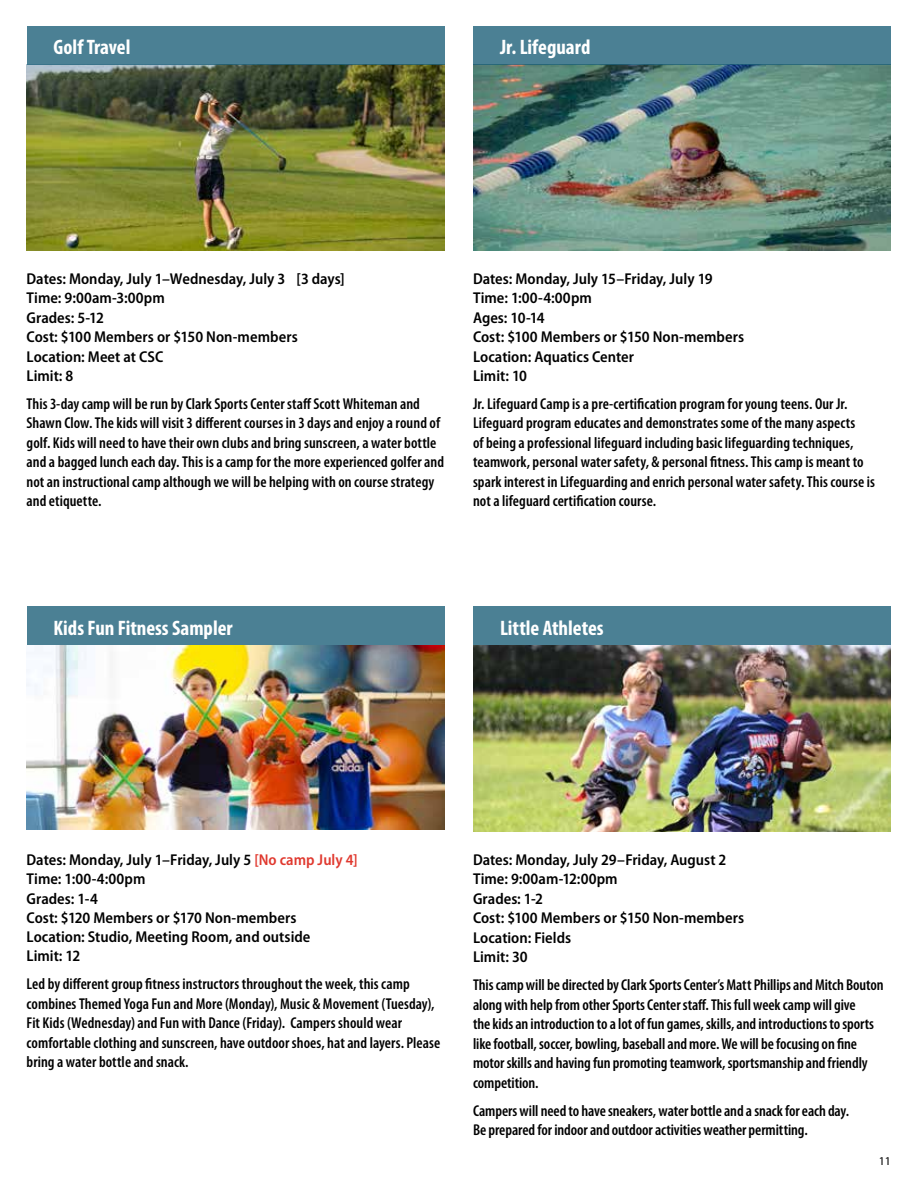
<style>
.page{position:relative;width:918px;height:1188px;background:#fff}
.page>*{position:absolute;margin:0;border:0;box-sizing:border-box;transform-origin:0 0}
.t1{font:700 condensed 21px "Myriad Pro";color:#fff}
.t2{font:600 condensed 15.75px/19.5px "Myriad Pro";letter-spacing:.005em;color:#000}
.t3{font:600 semi-condensed 15.75px/19.4px "Myriad Pro";color:#000}
.t4{font:12px "Myriad Pro";color:#000}
.s1{color:#e0392f}
</style>
<div class="page">
<img style="left:473px;top:65px;width:418px;height:186px">
<img style="left:27px;top:65px;width:418px;height:186px">
<div style="left:473px;top:26px;width:418px;height:39px;background:#4b8094"></div>
<div style="left:27px;top:26px;width:418px;height:39px;background:#4b8094"></div>
<img style="left:27px;top:645px;width:418px;height:185px">
<div style="left:27px;top:606px;width:418px;height:39px;background:#4b8094"></div>
<img style="left:473px;top:645px;width:418px;height:186px">
<div style="left:473px;top:606px;width:418px;height:39px;background:#4b8094"></div>
<h1 class="t1" style="left:54px;top:34px;width:78px">Golf Travel</h1>
<h1 class="t1" style="left:500px;top:34px;width:92px">Jr. Lifeguard</h1>
<p class="t3" style="left:27px;top:269px;width:320px">Dates: Monday, July 1–Wednesday, July 3 [3 days]<br>Time: 9:00am-3:00pm<br>Grades: 5-12<br>Cost: $100 Members or $150 Non-members<br>Location: Meet at CSC<br>Limit: 8</p>
<p class="t2" style="left:27px;top:394px;width:419px">This 3-day camp will be run by Clark Sports Center staff Scott Whiteman and Shawn Clow. The kids will visit 3 different courses in 3 days and enjoy a round of golf. Kids will need to have their own clubs and bring sunscreen, a water bottle and a bagged lunch each day. This is a camp for the more experienced golfer and not an instructional camp although we will be helping with on course strategy and etiquette.</p>
<p class="t3" style="left:473px;top:269px;width:273px">Dates: Monday, July 15–Friday, July 19<br>Time: 1:00-4:00pm<br>Ages: 10-14<br>Cost: $100 Members or $150 Non-members<br>Location: Aquatics Center<br>Limit: 10</p>
<p class="t2" style="left:473px;top:394px;width:404px">Jr. Lifeguard Camp is a pre-certification program for young teens. Our Jr.<br>Lifeguard program educates and demonstrates some of the many aspects<br>of being a professional lifeguard including basic lifeguarding techniques, teamwork, personal water safety, &amp; personal fitness. This camp is meant to spark interest in Lifeguarding and enrich personal water safety. This course is not a lifeguard certification course.</p>
<h1 class="t1" style="left:54px;top:614px;width:181px">Kids Fun Fitness Sampler</h1>
<h1 class="t1" style="left:500px;top:614px;width:105px">Little Athletes</h1>
<p class="t3" style="left:27px;top:850px;width:333px">Dates: Monday, July 1–Friday, July 5 <span class="s1">[No camp July 4]<br></span>Time: 1:00-4:00pm<br>Grades: 1-4<br>Cost: $120 Members or $170 Non-members<br>Location: Studio, Meeting Room, and outside<br>Limit: 12</p>
<p class="t2" style="left:27px;top:975px;width:415px">Led by different group fitness instructors throughout the week, this camp combines Themed Yoga Fun and More (Monday), Music &amp; Movement (Tuesday), Fit Kids (Wednesday) and Fun with Dance (Friday). Campers should wear comfortable clothing and sunscreen, have outdoor shoes, hat and layers. Please bring a water bottle and snack.</p>
<p class="t3" style="left:473px;top:850px;width:273px">Dates: Monday, July 29–Friday, August 2<br>Time: 9:00am-12:00pm<br>Grades: 1-2<br>Cost: $100 Members or $150 Non-members<br>Location: Fields<br>Limit: 30</p>
<p class="t2" style="left:473px;top:975px;width:412px">This camp will be directed by Clark Sports Center’s Matt Phillips and Mitch Bouton along with help from other Sports Center staff. This full week camp will give<br>the kids an introduction to a lot of fun games, skills, and introductions to sports like football, soccer, bowling, baseball and more. We will be focusing on fine motor skills and having fun promoting teamwork, sportsmanship and friendly competition.</p>
<p class="t2" style="left:473px;top:1101px;width:378px">Campers will need to have sneakers, water bottle and a snack for each day.<br>Be prepared for indoor and outdoor activities weather permitting.</p>
<p class="t4" style="left:879px;top:1154px;width:14px">11</p>
</div>
